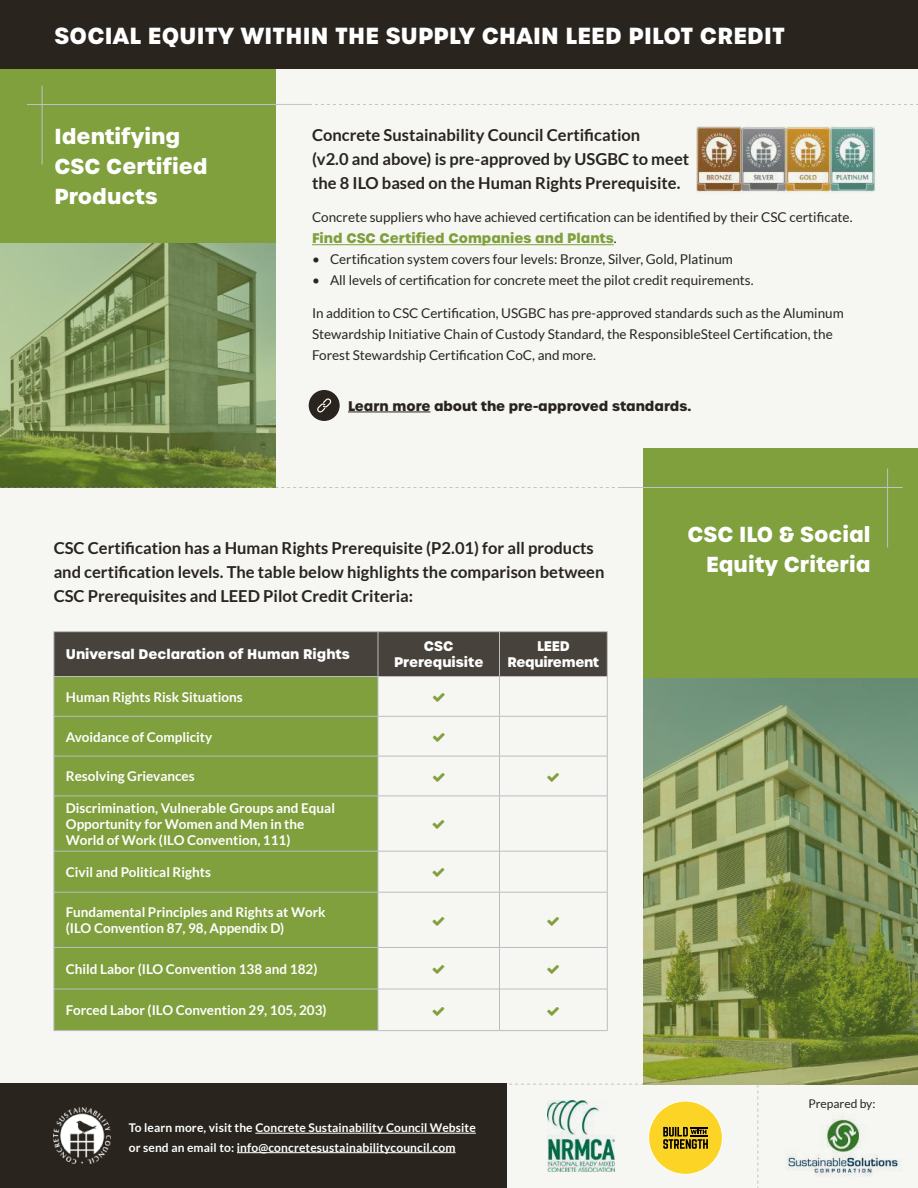
<style>
.page{position:relative;width:918px;height:1188px;background:#f6f6f3}
.page>*{position:absolute;margin:0;border:0;box-sizing:border-box;transform-origin:0 0}
.t1{font:700 22.5px "Urbane";letter-spacing:.01em;color:#fff}
.t2{font:700 21px/30px "Urbane";color:#fff}
.t3{font:700 16.5px/24px "Lato";color:#29251e}
.t4{font:13.5px/21px "Lato";color:#29251e}
.t5{font:700 13.5px/16.2px "Lato";color:#fff}
.t6{font:700 13.5px/16.2px "Urbane";color:#fff;text-align:center}
.t7{font:700 13.5px "Urbane";color:#29251e}
.t8{font:700 13.5px "Urbane";color:#7fa03d}
.t9{font:700 13.5px/16.2px "Urbane";letter-spacing:-.02em;color:#fff;text-align:center}
.t10{font:700 12px/19.5px "Lato";letter-spacing:.01em;color:#fff}
.t11{font:12px "Lato";color:#29251e}
.s1{font-family:"Lato";font-weight:400;color:#29251e}
</style>
<div class="page">
<div style="left:0;top:68px;width:275px;height:190px;background:#7fa03d"></div>
<hr style="left:312px;top:244px;width:302px;height:1px;background:#7fa03d">
<div style="left:55px;top:632px;width:552px;height:44px;background:#47423b"></div>
<div style="left:55px;top:677px;width:323px;height:353px;background:#7fa03d"></div>
<hr style="left:54px;top:631px;width:324px;height:1px;background:#bcbdc0">
<hr style="left:54px;top:632px;width:1px;height:44px;background:#bcbdc0">
<hr style="left:378px;top:631px;width:122px;height:1px;background:#bcbdc0">
<hr style="left:378px;top:632px;width:1px;height:44px;background:#bcbdc0">
<hr style="left:500px;top:631px;width:108px;height:1px;background:#bcbdc0">
<hr style="left:499px;top:632px;width:1px;height:44px;background:#bcbdc0">
<hr style="left:607px;top:632px;width:1px;height:44px;background:#bcbdc0">
<hr style="left:54px;top:676px;width:324px;height:1px;background:#bcbdc0">
<hr style="left:54px;top:677px;width:1px;height:39px;background:#bcbdc0">
<hr style="left:378px;top:676px;width:122px;height:1px;background:#bcbdc0">
<hr style="left:378px;top:677px;width:1px;height:39px;background:#bcbdc0">
<hr style="left:500px;top:676px;width:108px;height:1px;background:#bcbdc0">
<hr style="left:499px;top:677px;width:1px;height:39px;background:#bcbdc0">
<hr style="left:607px;top:677px;width:1px;height:39px;background:#bcbdc0">
<hr style="left:54px;top:716px;width:324px;height:1px;background:#bcbdc0">
<hr style="left:54px;top:716px;width:1px;height:40px;background:#bcbdc0">
<hr style="left:378px;top:716px;width:122px;height:1px;background:#bcbdc0">
<hr style="left:378px;top:716px;width:1px;height:40px;background:#bcbdc0">
<hr style="left:500px;top:716px;width:108px;height:1px;background:#bcbdc0">
<hr style="left:499px;top:716px;width:1px;height:40px;background:#bcbdc0">
<hr style="left:607px;top:716px;width:1px;height:40px;background:#bcbdc0">
<hr style="left:54px;top:756px;width:324px;height:1px;background:#bcbdc0">
<hr style="left:54px;top:756px;width:1px;height:40px;background:#bcbdc0">
<hr style="left:378px;top:756px;width:122px;height:1px;background:#bcbdc0">
<hr style="left:378px;top:756px;width:1px;height:40px;background:#bcbdc0">
<hr style="left:500px;top:756px;width:108px;height:1px;background:#bcbdc0">
<hr style="left:499px;top:756px;width:1px;height:40px;background:#bcbdc0">
<hr style="left:607px;top:756px;width:1px;height:40px;background:#bcbdc0">
<hr style="left:54px;top:796px;width:324px;height:1px;background:#bcbdc0">
<hr style="left:54px;top:796px;width:1px;height:55px;background:#bcbdc0">
<hr style="left:378px;top:796px;width:122px;height:1px;background:#bcbdc0">
<hr style="left:378px;top:796px;width:1px;height:55px;background:#bcbdc0">
<hr style="left:500px;top:796px;width:108px;height:1px;background:#bcbdc0">
<hr style="left:499px;top:796px;width:1px;height:55px;background:#bcbdc0">
<hr style="left:607px;top:796px;width:1px;height:55px;background:#bcbdc0">
<hr style="left:54px;top:851px;width:324px;height:1px;background:#bcbdc0">
<hr style="left:54px;top:851px;width:1px;height:41px;background:#bcbdc0">
<hr style="left:378px;top:851px;width:122px;height:1px;background:#bcbdc0">
<hr style="left:378px;top:851px;width:1px;height:41px;background:#bcbdc0">
<hr style="left:500px;top:851px;width:108px;height:1px;background:#bcbdc0">
<hr style="left:499px;top:851px;width:1px;height:41px;background:#bcbdc0">
<hr style="left:607px;top:851px;width:1px;height:41px;background:#bcbdc0">
<hr style="left:54px;top:892px;width:324px;height:1px;background:#bcbdc0">
<hr style="left:54px;top:892px;width:1px;height:55px;background:#bcbdc0">
<hr style="left:378px;top:892px;width:122px;height:1px;background:#bcbdc0">
<hr style="left:378px;top:892px;width:1px;height:55px;background:#bcbdc0">
<hr style="left:500px;top:892px;width:108px;height:1px;background:#bcbdc0">
<hr style="left:499px;top:892px;width:1px;height:55px;background:#bcbdc0">
<hr style="left:607px;top:892px;width:1px;height:55px;background:#bcbdc0">
<hr style="left:54px;top:947px;width:324px;height:1px;background:#bcbdc0">
<hr style="left:54px;top:948px;width:1px;height:41px;background:#bcbdc0">
<hr style="left:378px;top:947px;width:122px;height:1px;background:#bcbdc0">
<hr style="left:378px;top:948px;width:1px;height:41px;background:#bcbdc0">
<hr style="left:500px;top:947px;width:108px;height:1px;background:#bcbdc0">
<hr style="left:499px;top:948px;width:1px;height:41px;background:#bcbdc0">
<hr style="left:607px;top:948px;width:1px;height:41px;background:#bcbdc0">
<hr style="left:54px;top:989px;width:324px;height:1px;background:#bcbdc0">
<hr style="left:54px;top:989px;width:1px;height:41px;background:#bcbdc0">
<hr style="left:378px;top:989px;width:122px;height:1px;background:#bcbdc0">
<hr style="left:378px;top:989px;width:1px;height:41px;background:#bcbdc0">
<hr style="left:500px;top:989px;width:108px;height:1px;background:#bcbdc0">
<hr style="left:499px;top:989px;width:1px;height:41px;background:#bcbdc0">
<hr style="left:607px;top:989px;width:1px;height:41px;background:#bcbdc0">
<hr style="left:54px;top:1030px;width:324px;height:1px;background:#bcbdc0">
<hr style="left:378px;top:1030px;width:122px;height:1px;background:#bcbdc0">
<hr style="left:500px;top:1030px;width:108px;height:1px;background:#bcbdc0">
<svg style="left:315px;top:104px;width:603px;height:1px"></svg>
<hr style="left:27px;top:104px;width:285px;height:1px;background:#bfc4c7">
<hr style="left:42px;top:85px;width:1px;height:79px;background:#bfc4c7">
<div style="left:0;top:0;width:918px;height:69px;background:#29251e"></div>
<div style="left:0;top:1084px;width:507px;height:104px;background:#29251e"></div>
<hr style="left:255px;top:1133px;width:221px;height:1px;background:#fff">
<hr style="left:237px;top:1152px;width:219px;height:1px;background:#fff">
<svg style="left:509px;top:1084px;width:250px;height:104px"></svg>
<img style="left:547px;top:1101px;width:67px;height:71px">
<div style="left:643px;top:448px;width:275px;height:230px;background:#7fa03d"></div>
<svg style="left:0;top:487px;width:615px;height:1px"></svg>
<hr style="left:618px;top:487px;width:285px;height:1px;background:#bfc4c7">
<hr style="left:887px;top:468px;width:1px;height:80px;background:#bfc4c7">
<img style="left:643px;top:678px;width:275px;height:407px">
<img style="left:0;top:244px;width:275px;height:243px">
<hr style="left:348px;top:412px;width:83px;height:1px;background:#29251e">
<div style="left:309px;top:390px;width:31px;height:31px;background:#29251e;border-radius:50%"></div>
<svg style="left:317px;top:398px;width:14px;height:15px"></svg>
<img style="left:696px;top:126px;width:179px;height:67px">
<img style="left:54px;top:1108px;width:56px;height:55px">
<img style="left:786px;top:1113px;width:116px;height:64px">
<h1 class="t1" style="left:55px;top:20px;width:732px">SOCIAL EQUITY WITHIN THE SUPPLY CHAIN LEED PILOT CREDIT</h1>
<h2 class="t2" style="left:55px;top:122px;width:155px">Identifying<br>CSC Certified<br>Products</h2>
<p class="t3" style="left:312px;top:123px;width:379px">Concrete Sustainability Council Certification<br>(v2.0 and above) is pre-approved by USGBC to meet the 8 ILO based on the Human Rights Prerequisite.</p>
<p class="t4" style="left:312px;top:207px;width:542px">Concrete suppliers who have achieved certification can be identified by their CSC certificate.</p>
<p class="t8" style="left:312px;top:229px;width:306px">Find CSC Certified Companies and Plants<span class="s1">.</span></p>
<p class="t4" style="left:312px;top:249px;width:422px">• Certification system covers four levels: Bronze, Silver, Gold, Platinum</p>
<p class="t4" style="left:312px;top:270px;width:443px">• All levels of certification for concrete meet the pilot credit requirements.</p>
<p class="t4" style="left:312px;top:303px;width:533px">In addition to CSC Certification, USGBC has pre-approved standards such as the Aluminum<br>Stewardship Initiative Chain of Custody Standard, the ResponsibleSteel Certification, the<br>Forest Stewardship Certification CoC, and more.</p>
<p class="t7" style="left:348px;top:396px;width:345px">Learn more about the pre-approved standards.</p>
<p class="t3" style="left:54px;top:535px;width:552px">CSC Certification has a Human Rights Prerequisite (P2.01) for all products and certification levels. The table below highlights the comparison between<br>CSC Prerequisites and LEED Pilot Credit Criteria:</p>
<p class="t6" style="left:66px;top:646px;width:286px">Universal Declaration of Human Rights</p>
<p class="t6" style="left:394px;top:638px;width:91px">CSC<br>Prerequisite</p>
<p class="t9" style="left:508px;top:638px;width:93px">LEED<br>Requirement</p>
<p class="t5" style="left:66px;top:689px;width:178px">Human Rights Risk Situations</p>
<p class="t5" style="left:66px;top:728px;width:148px">Avoidance of Complicity</p>
<p class="t5" style="left:66px;top:768px;width:130px">Resolving Grievances</p>
<p class="t5" style="left:66px;top:800px;width:271px">Discrimination, Vulnerable Groups and Equal<br>Opportunity for Women and Men in the<br>World of Work (ILO Convention, 111)</p>
<p class="t5" style="left:66px;top:864px;width:147px">Civil and Political Rights</p>
<p class="t5" style="left:66px;top:904px;width:261px">Fundamental Principles and Rights at Work (ILO Convention 87, 98, Appendix D)</p>
<p class="t5" style="left:66px;top:960px;width:253px">Child Labor (ILO Convention 138 and 182)</p>
<p class="t5" style="left:66px;top:1002px;width:262px">Forced Labor (ILO Convention 29, 105, 203)</p>
<p class="t10" style="left:129px;top:1118px;width:349px">To learn more, visit the Concrete Sustainability Council Website or send an email to: info@concretesustainabilitycouncil.com</p>
<h2 class="t2" style="left:687px;top:520px;width:185px;text-align:right">CSC ILO &amp; Social<br>Equity Criteria</h2>
<p class="t11" style="left:808px;top:1097px;width:69px">Prepared by:</p>
</div>
